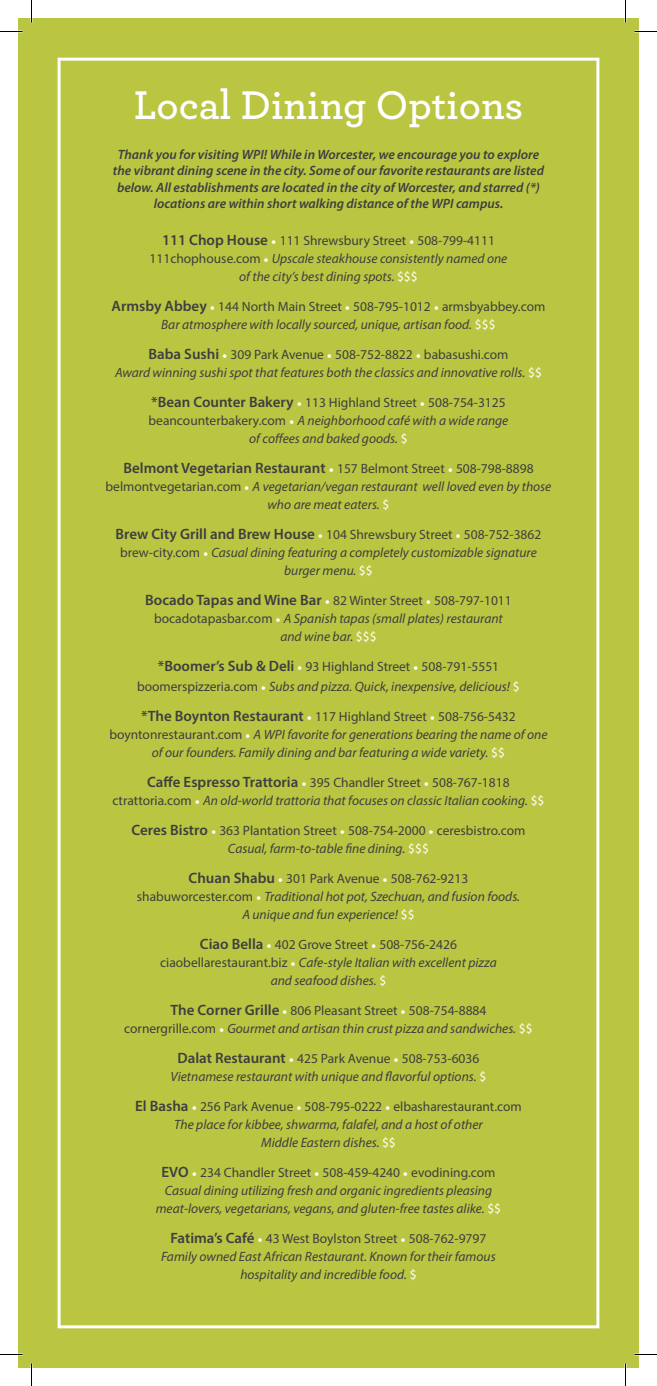
<style>
.page{position:relative;width:657px;height:1386px;background:#fff}
.page>*{position:absolute;margin:0;border:0;box-sizing:border-box;transform-origin:0 0}
.t1{font:600 42px "Archer";color:#fff}
.t2{font:italic 13.5px/18px "Myriad Pro";color:#3e3e3f;text-align:center}
.t3{font:13.5px/18px "Myriad Pro";color:#3e3e3f;text-align:center}
.t4{font:italic 600 13.5px/16.5px "Myriad Pro";color:#3e3e3f;text-align:center}
.s1{font-weight:600;font-style:normal;font-size:15px}
.s2{font-family:"Minion Pro";font-style:normal;color:#fff}
.s3{font-style:normal}
.s4{font-style:normal;color:#fff}
.s5{font-weight:600;font-size:15px}
.s6{font-family:"Minion Pro";color:#fff}
.s7{font-style:italic}
.s8{color:#fff}
</style>
<div class="page">
<div style="left:19px;top:19px;width:620px;height:1349px;background:#bac642"></div>
<div style="left:58px;top:58px;width:541px;height:1270px;border:3px solid #fff"></div>
<svg style="left:0;top:31px;width:22px;height:1px"></svg>
<svg style="left:634px;top:31px;width:23px;height:1px"></svg>
<svg style="left:0;top:1354px;width:22px;height:1px"></svg>
<svg style="left:634px;top:1354px;width:23px;height:1px"></svg>
<svg style="left:31px;top:0;width:1px;height:22px"></svg>
<svg style="left:31px;top:1364px;width:1px;height:22px"></svg>
<svg style="left:625px;top:0;width:1px;height:22px"></svg>
<svg style="left:625px;top:1364px;width:1px;height:22px"></svg>
<p class="t1" style="left:134px;top:74px;width:391px">Local Dining Options</p>
<p class="t4" style="left:113px;top:146px;width:433px">Thank you for visiting WPI! While in Worcester, we encourage you to explore the vibrant dining scene in the city. Some of our favorite restaurants are listed below. All establishments are located in the city of Worcester, and starred (*) locations are within short walking distance of the WPI campus.</p>
<p class="t2" style="left:150px;top:232px;width:359px"><span class="s1">111 Chop House</span> <span class="s2">•</span> <span class="s3">111 Shrewsbury Street</span> <span class="s2">•</span> <span class="s3">508-799-4111<br>111chophouse.com</span> <span class="s2">•</span> Upscale steakhouse consistently named one of the city’s best dining spots. <span class="s4">$$$</span></p>
<p class="t3" style="left:112px;top:298px;width:435px"><span class="s5">Armsby Abbey</span> <span class="s6">•</span> 144 North Main Street <span class="s6">•</span> 508-795-1012 <span class="s6">•</span> armsbyabbey.com</p>
<p class="t2" style="left:161px;top:316px;width:336px">Bar atmosphere with locally sourced, unique, artisan food. <span class="s4">$$$</span></p>
<p class="t3" style="left:148px;top:346px;width:362px"><span class="s5">Baba Sushi</span> <span class="s6">•</span> 309 Park Avenue <span class="s6">•</span> 508-752-8822 <span class="s6">•</span> babasushi.com</p>
<p class="t2" style="left:115px;top:364px;width:428px">Award winning sushi spot that features both the classics and innovative rolls. <span class="s4">$$</span></p>
<p class="t2" style="left:149px;top:394px;width:361px"><span class="s1">*Bean Counter Bakery</span> <span class="s2">•</span> <span class="s3">113 Highland Street</span> <span class="s2">•</span> <span class="s3">508-754-3125 beancounterbakery.com</span> <span class="s2">•</span> A neighborhood café with a wide range of coffees and baked goods. <span class="s4">$</span></p>
<p class="t2" style="left:106px;top:460px;width:447px"><span class="s1">Belmont Vegetarian Restaurant</span> <span class="s2">•</span> <span class="s3">157 Belmont Street</span> <span class="s2">•</span> <span class="s3">508-798-8898 belmontvegetarian.com</span> <span class="s2">•</span> A vegetarian/vegan restaurant well loved even by those who are meat eaters. <span class="s4">$</span></p>
<p class="t2" style="left:116px;top:526px;width:427px"><span class="s1">Brew City Grill and Brew House</span> <span class="s2">•</span> <span class="s3">104 Shrewsbury Street</span> <span class="s2">•</span> <span class="s3">508-752-3862 brew-city.com</span> <span class="s2">•</span> Casual dining featuring a completely customizable signature burger menu. <span class="s4">$$</span></p>
<p class="t2" style="left:145px;top:592px;width:368px"><span class="s1">Bocado Tapas and Wine Bar</span> <span class="s2">•</span> <span class="s3">82 Winter Street</span> <span class="s2">•</span> <span class="s3">508-797-1011 bocadotapasbar.com</span> <span class="s2">•</span> A Spanish tapas (small plates) restaurant and wine bar. <span class="s4">$$$</span></p>
<p class="t3" style="left:137px;top:657px;width:384px;line-height:19.5px"><span class="s5">*Boomer’s Sub &amp; Deli</span> <span class="s6">•</span> 93 Highland Street <span class="s6">•</span> 508-791-5551 boomerspizzeria.com <span class="s6">•</span> <span class="s7">Subs and pizza. Quick, inexpensive, delicious!</span> <span class="s8">$</span></p>
<p class="t2" style="left:109px;top:707px;width:440px"><span class="s1">*The Boynton Restaurant</span> <span class="s2">•</span> <span class="s3">117 Highland Street</span> <span class="s2">•</span> <span class="s3">508-756-5432 boyntonrestaurant.com</span> <span class="s2">•</span> A WPI favorite for generations bearing the name of one of our founders. Family dining and bar featuring a wide variety. <span class="s4">$$</span></p>
<p class="t2" style="left:112px;top:773px;width:434px"><span class="s1">Caffe Espresso Trattoria</span> <span class="s2">•</span> <span class="s3">395 Chandler Street</span> <span class="s2">•</span> <span class="s3">508-767-1818 ctrattoria.com</span> <span class="s2">•</span> An old-world trattoria that focuses on classic Italian cooking. <span class="s4">$$</span></p>
<p class="t3" style="left:132px;top:821px;width:395px"><span class="s5">Ceres Bistro</span> <span class="s6">•</span> 363 Plantation Street <span class="s6">•</span> 508-754-2000 <span class="s6">•</span> ceresbistro.com<br><span class="s7">Casual, farm-to-table fine dining.</span> <span class="s8">$$$</span></p>
<p class="t2" style="left:137px;top:869px;width:385px"><span class="s1">Chuan Shabu</span> <span class="s2">•</span> <span class="s3">301 Park Avenue</span> <span class="s2">•</span> <span class="s3">508-762-9213 shabuworcester.com</span> <span class="s2">•</span> Traditional hot pot, Szechuan, and fusion foods.<br>A unique and fun experience! <span class="s4">$$</span></p>
<p class="t2" style="left:160px;top:935px;width:338px"><span class="s1">Ciao Bella</span> <span class="s2">•</span> <span class="s3">402 Grove Street</span> <span class="s2">•</span> <span class="s3">508-756-2426 ciaobellarestaurant.biz</span> <span class="s2">•</span> Cafe-style Italian with excellent pizza and seafood dishes. <span class="s4">$</span></p>
<p class="t3" style="left:124px;top:1001px;width:410px"><span class="s5">The Corner Grille</span> <span class="s6">•</span> 806 Pleasant Street <span class="s6">•</span> 508-754-8884 cornergrille.com <span class="s6">•</span> <span class="s7">Gourmet and artisan thin crust pizza and sandwiches.</span> <span class="s8">$$</span></p>
<p class="t2" style="left:171px;top:1049px;width:317px"><span class="s1">Dalat Restaurant</span> <span class="s2">•</span> <span class="s3">425 Park Avenue</span> <span class="s2">•</span> <span class="s3">508-753-6036<br></span>Vietnamese restaurant with unique and flavorful options. <span class="s4">$</span></p>
<p class="t2" style="left:135px;top:1097px;width:388px"><span class="s1">El Basha</span> <span class="s2">•</span> <span class="s3">256 Park Avenue</span> <span class="s2">•</span> <span class="s3">508-795-0222</span> <span class="s2">•</span> <span class="s3">elbasharestaurant.com<br></span>The place for kibbee, shwarma, falafel, and a host of other<br>Middle Eastern dishes. <span class="s4">$$</span></p>
<p class="t2" style="left:156px;top:1163px;width:347px"><span class="s1">EVO</span> <span class="s2">•</span> <span class="s3">234 Chandler Street</span> <span class="s2">•</span> <span class="s3">508-459-4240</span> <span class="s2">•</span> <span class="s3">evodining.com<br></span>Casual dining utilizing fresh and organic ingredients pleasing meat-lovers, vegetarians, vegans, and gluten-free tastes alike. <span class="s4">$$</span></p>
<p class="t2" style="left:161px;top:1229px;width:336px"><span class="s1">Fatima’s Café</span> <span class="s2">•</span> <span class="s3">43 West Boylston Street</span> <span class="s2">•</span> <span class="s3">508-762-9797<br></span>Family owned East African Restaurant. Known for their famous hospitality and incredible food. <span class="s4">$</span></p>
</div>
